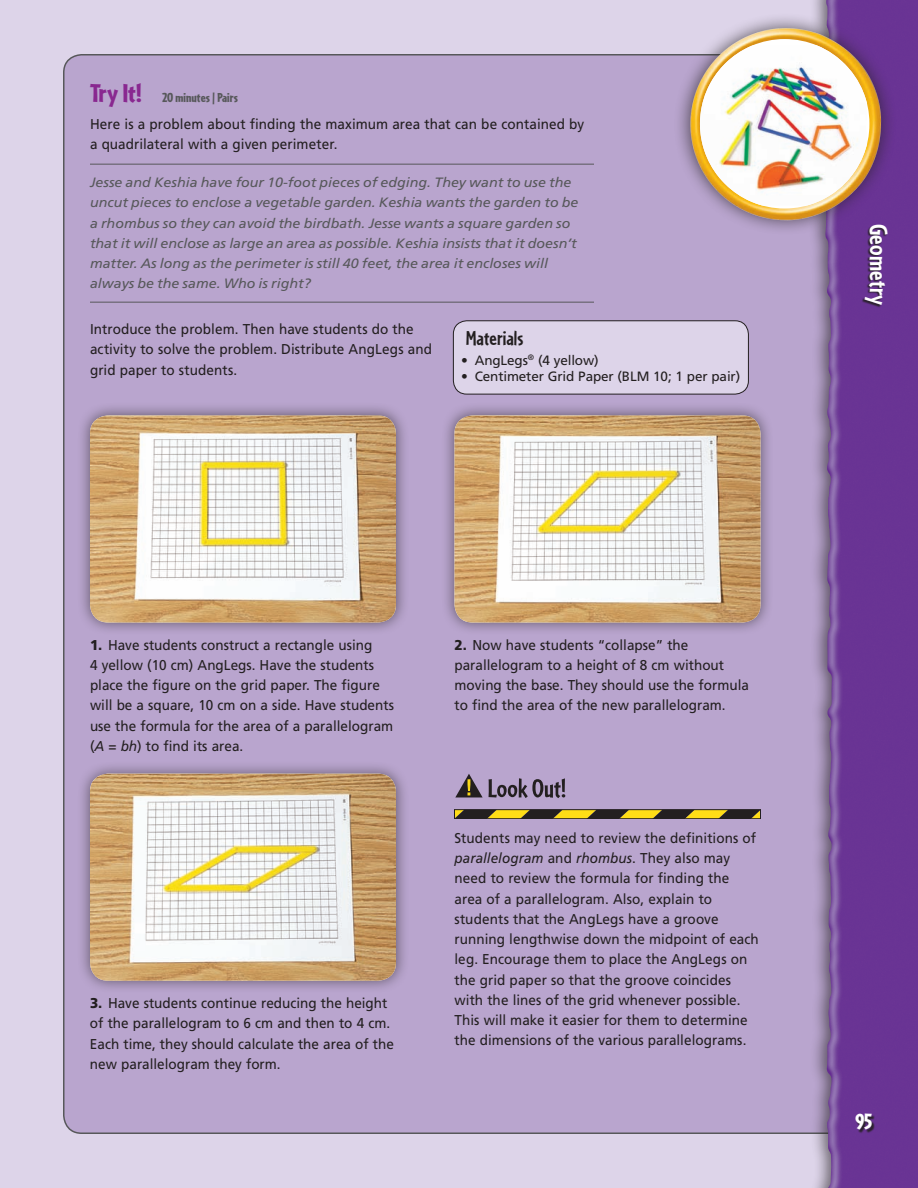
<style>
.page{position:relative;width:918px;height:1188px;background:#ddd4e9}
.page>*{position:absolute;margin:0;border:0;box-sizing:border-box;transform-origin:0 0}
.t1{font:700 27px "Cafeteria";color:#fff}
.t2{font:900 22.5px "Cafeteria";color:#fff}
.Sidebar_H1a{font:700 21px "Cafeteria";color:#231f20}
.Text_First{font:14.25px/20.2px "Frutiger LT Std";letter-spacing:.005em;color:#231f20;scale:.95 1}
.Try_It_Steps{font:14.25px/20.2px "Frutiger LT Std";color:#231f20;scale:.95 1}
.Try_It_Real_Life_Pro{font:italic 13.5px/20.2px "Frutiger LT Std";color:#57585a;scale:1.05 1}
.Sidebar_BL{font:13.5px "Frutiger LT Std";letter-spacing:-.01em;color:#231f20}
.H2_Try_It{font:900 13.5px "Cafeteria";color:#57585a}
.s1{font-size:27px;color:#892890}
.s2{font-weight:900}
.s3{font-style:italic}
</style>
<div class="page">
<div style="left:64px;top:55px;width:800px;height:1078px;background:#b9a5ce;border-radius:18px"></div>
<div style="left:808px;top:0;width:110px;height:1188px;background:#231f20;opacity:.6"></div>
<img style="left:825px;top:0;width:7px;height:1103px">
<div style="left:674px;top:13px;width:223px;height:222px;background:#231f20;opacity:.75"></div>
<img style="left:681px;top:18px;width:210px;height:213px">
<div style="left:861px;top:225px;width:26px;height:84px;background:#231f20;opacity:.9"></div>
<div style="left:856px;top:1115px;width:19px;height:19px;background:#231f20;opacity:.9"></div>
<div style="left:453px;top:321px;width:295px;height:73px;background:#ddd4e9;border-radius:14px"></div>
<div style="left:453px;top:320px;width:296px;height:74px;border:1px solid #231f20;border-radius:14px"></div>
<img style="left:700px;top:45px;width:167px;height:160px">
<hr style="left:90px;top:164px;width:504px;height:1px;background:#57585a">
<hr style="left:90px;top:302px;width:504px;height:1px;background:#57585a">
<div style="left:441px;top:402px;width:333px;height:234px;background:#231f20;opacity:.6"></div>
<img style="left:454px;top:416px;width:306px;height:206px">
<div style="left:77px;top:402px;width:332px;height:234px;background:#231f20;opacity:.6"></div>
<img style="left:90px;top:416px;width:306px;height:206px">
<div style="left:77px;top:760px;width:332px;height:234px;background:#231f20;opacity:.6"></div>
<img style="left:90px;top:774px;width:306px;height:207px">
<svg style="left:489px;top:778px;width:76px;height:20px"></svg>
<svg style="left:455px;top:774px;width:28px;height:23px"></svg>
<svg style="left:456px;top:812px;width:302px;height:5px;background:#88761d"></svg>
<div style="left:454px;top:810px;width:306px;height:9px;border:1px solid #231f20"></div>
<p class="H2_Try_It" style="left:90px;top:90px;width:149px"><span class="s1">Try It!</span> 20 minutes | Pairs</p>
<p class="Text_First" style="left:90px;top:114px;width:522px">Here is a problem about finding the maximum area that can be contained by a quadrilateral with a given perimeter.</p>
<p class="Try_It_Real_Life_Pro" style="left:90px;top:172px;width:467px">Jesse and Keshia have four 10-foot pieces of edging. They want to use the uncut pieces to enclose a vegetable garden. Keshia wants the garden to be a rhombus so they can avoid the birdbath. Jesse wants a square garden so that it will enclose as large an area as possible. Keshia insists that it doesn’t matter. As long as the perimeter is still 40 feet, the area it encloses will always be the same. Who is right?</p>
<p class="Text_First" style="left:90px;top:319px;width:362px">Introduce the problem. Then have students do the activity to solve the problem. Distribute AngLegs and grid paper to students.</p>
<p class="Sidebar_H1a" style="left:466px;top:326px;width:59px">Materials</p>
<p class="Sidebar_BL" style="left:461px;top:352px;width:139px">• AngLegs<sup>®</sup> (4 yellow)</p>
<p class="Sidebar_BL" style="left:461px;top:369px;width:281px">• Centimeter Grid Paper (BLM 10; 1 per pair)</p>
<h1 class="t1" style="left:894px;top:224px;width:83px;rotate:90deg">Geometry</h1>
<p class="Try_It_Steps" style="left:90px;top:635px;width:321px"><span class="s2">1.</span> Have students construct a rectangle using<br>4 yellow (10 cm) AngLegs. Have the students place the figure on the grid paper. The figure will be a square, 10 cm on a side. Have students use the formula for the area of a parallelogram (<span class="s3">A</span> = <span class="s3">bh</span>) to find its area.</p>
<p class="Try_It_Steps" style="left:90px;top:993px;width:321px"><span class="s2">3.</span> Have students continue reducing the height of the parallelogram to 6 cm and then to 4 cm.<br>Each time, they should calculate the area of the new parallelogram they form.</p>
<p class="Try_It_Steps" style="left:454px;top:635px;width:312px"><span class="s2">2.</span> Now have students “collapse” the parallelogram to a height of 8 cm without moving the base. They should use the formula to find the area of the new parallelogram.</p>
<p class="Text_First" style="left:454px;top:828px;width:322px">Students may need to review the definitions of <span class="s3">parallelogram</span> and <span class="s3">rhombus</span>. They also may need to review the formula for finding the area of a parallelogram. Also, explain to students that the AngLegs have a groove running lengthwise down the midpoint of each leg. Encourage them to place the AngLegs on the grid paper so that the groove coincides with the lines of the grid whenever possible.<br>This will make it easier for them to determine the dimensions of the various parallelograms.</p>
<h2 class="t2" style="left:855px;top:1109px;width:19px">95</h2>
</div>
